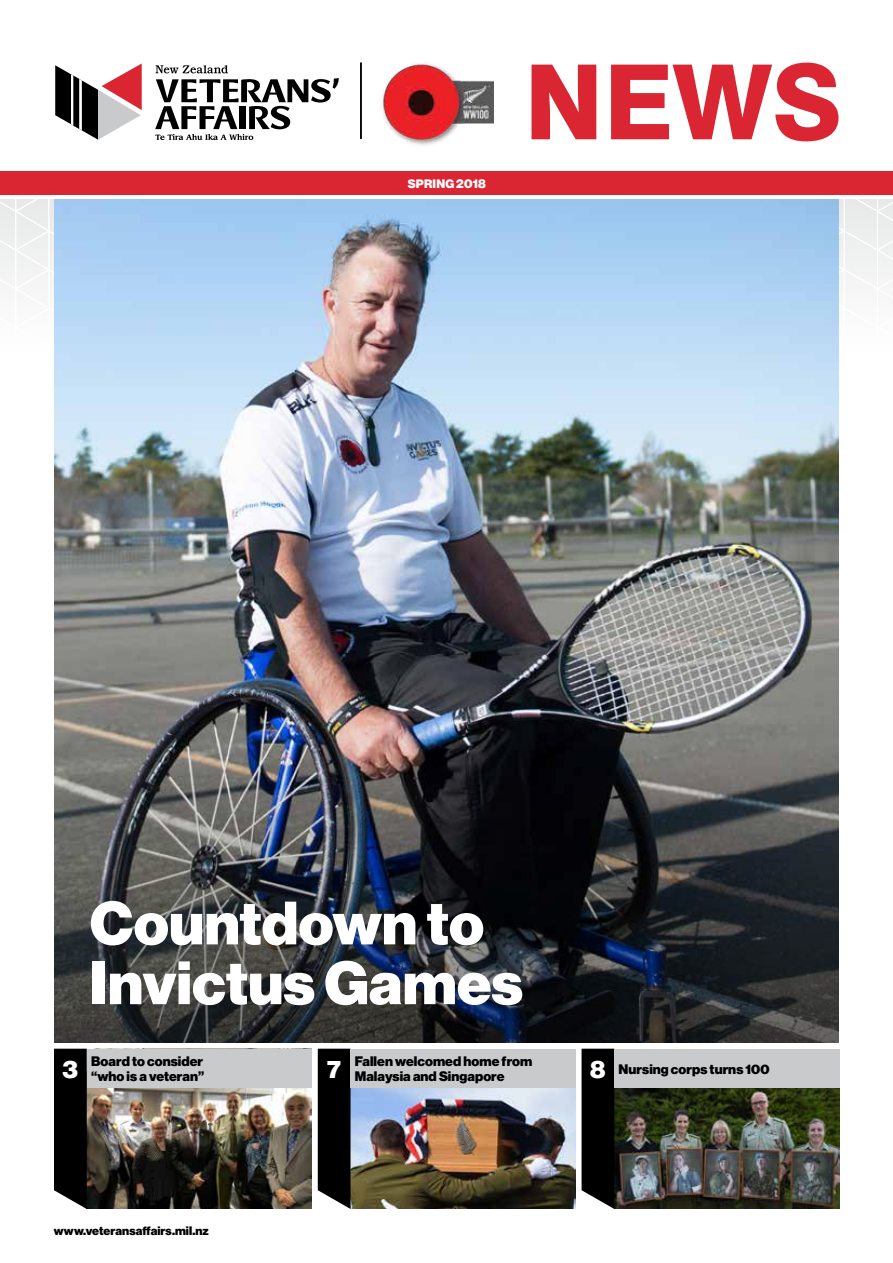
<style>
.page{position:relative;width:893px;height:1263px;background:#fff}
.page>*{position:absolute;margin:0;border:0;box-sizing:border-box;transform-origin:0 0}
.t1{font:800 103.8px "Swiss 721 BT";color:#d92632}
.t2{font:900 59.7px/59.8px "Haas Grot Disp 95";letter-spacing:.005em;color:#fff}
.t3{font:900 23.7px "Haas Grot Disp 95";color:#fff}
.t4{font:900 13.5px/15px "Haas Grot Disp 95";letter-spacing:.005em;color:#000}
.t5{font:900 12px "Haas Grot Disp 95";letter-spacing:.005em;color:#000}
.t6{font:900 12px "Haas Grot Disp 95";letter-spacing:.015em;color:#fff}
.s1{font-size:23.7px;color:#fff}
</style>
<div class="page">
<svg style="left:0;top:199px;width:893px;height:84px"></svg>
<div style="left:0;top:171px;width:893px;height:24px;background:#d92632"></div>
<svg style="left:55px;top:63px;width:87px;height:77px"></svg>
<svg style="left:155px;top:65px;width:184px;height:75px"></svg>
<img style="left:382px;top:63px;width:111px;height:82px">
<hr style="left:360px;top:62px;width:2px;height:77px;background:#000">
<img style="left:54px;top:199px;width:785px;height:531px">
<img style="left:54px;top:730px;width:785px;height:312px">
<img style="left:87px;top:1087px;width:225px;height:122px">
<svg style="left:54px;top:1049px;width:33px;height:160px;background:#0f0f0f"></svg>
<div style="left:87px;top:1049px;width:225px;height:38px;background:#c9cacc"></div>
<img style="left:614px;top:1087px;width:225px;height:122px">
<div style="left:582px;top:1049px;width:32px;height:160px;background:#000"></div>
<div style="left:614px;top:1049px;width:225px;height:38px;background:#c9cacc"></div>
<img style="left:351px;top:1087px;width:225px;height:122px">
<svg style="left:318px;top:1049px;width:33px;height:160px;background:#101010"></svg>
<div style="left:350px;top:1049px;width:226px;height:38px;background:#c9cacc"></div>
<p class="t6" style="left:408px;top:177px;width:80px">spring 2018</p>
<h1 class="t1" style="left:524px;top:39px;width:320px">NEWS</h1>
<h2 class="t2" style="left:90px;top:894px;width:434px">Countdown to<br>Invictus Games</h2>
<p class="t4" style="left:355px;top:1054px;width:179px">Fallen welcomed home from<br>Malaysia and Singapore</p>
<h3 class="t3" style="left:63px;top:1055px;width:17px">3</h3>
<p class="t4" style="left:91px;top:1054px;width:115px">Board to consider “who is a veteran”</p>
<h3 class="t3" style="left:327px;top:1055px;width:15px">7</h3>
<p class="t4" style="left:590px;top:1061px;width:181px"><span class="s1">8</span> Nursing corps turns 100</p>
<p class="t5" style="left:54px;top:1223px;width:157px">www.veteransaffairs.mil.nz</p>
</div>
